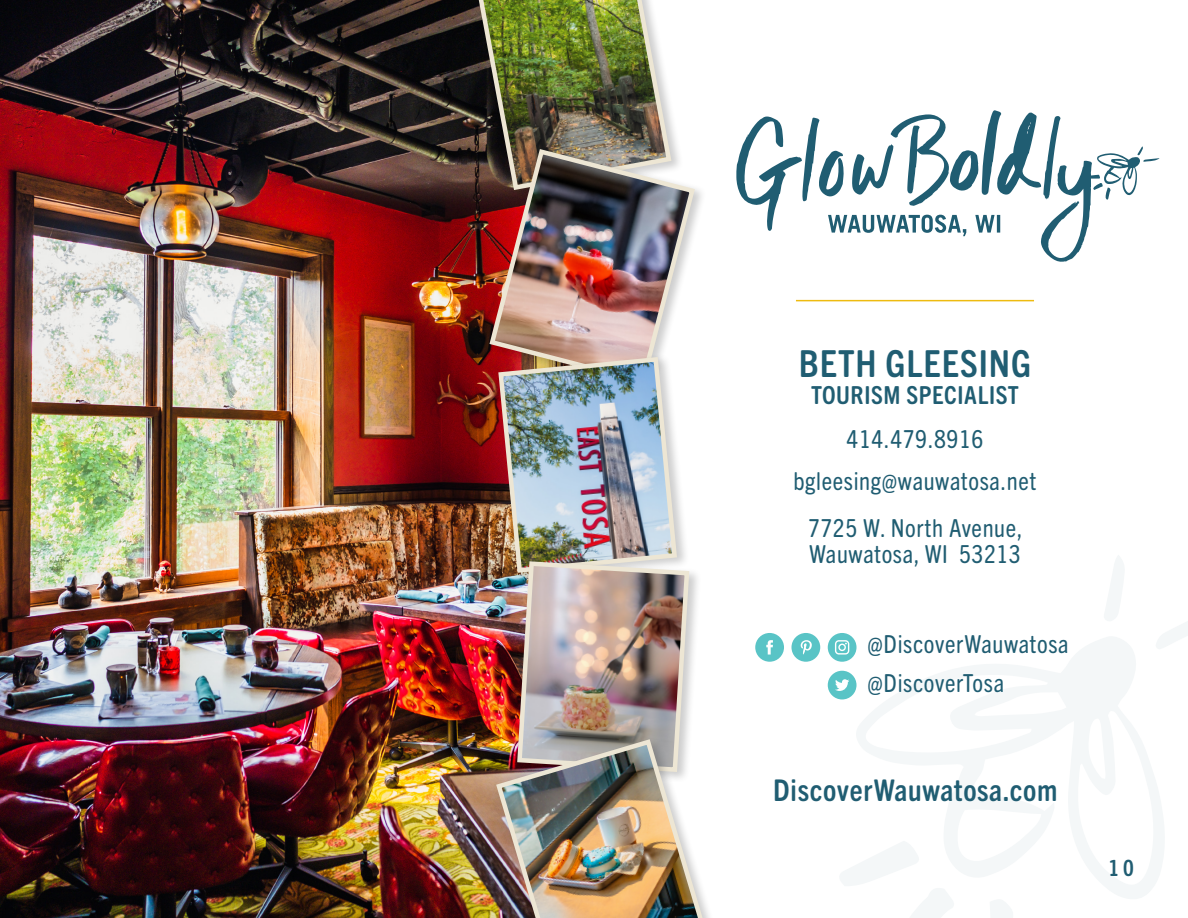
<style>
.page{position:relative;width:1188px;height:918px;background:#fff}
.page>*{position:absolute;margin:0;border:0;box-sizing:border-box;transform-origin:0 0}
.t1{font:700 condensed 37.35px "Trade Gothic Next SR Pro";letter-spacing:.025em;color:#205d72}
.t2{font:700 condensed 30px "Trade Gothic Next SR Pro";letter-spacing:.025em;color:#205d72}
.t3{font:condensed 24.9px/25.5px "Trade Gothic Next SR Pro";letter-spacing:.025em;color:#205d72}
.t4{font:700 condensed 24.9px "Trade Gothic Next SR Pro";letter-spacing:.025em;color:#205d72}
.t5{font:700 condensed 22.5px "Trade Gothic Next SR Pro";color:#205d72}
</style>
<div class="page">
<svg style="left:856px;top:637px;width:308px;height:262px"></svg>
<svg style="left:1155px;top:621px;width:33px;height:29px"></svg>
<svg style="left:1104px;top:555px;width:20px;height:66px"></svg>
<svg style="left:990px;top:898px;width:28px;height:20px"></svg>
<svg style="left:840px;top:841px;width:115px;height:77px"></svg>
<svg style="left:736px;top:110px;width:424px;height:152px"></svg>
<img style="left:0;top:0;width:493px;height:918px">
<hr style="left:796px;top:300px;width:238px;height:1px;background:#eebb10">
<div style="left:476px;top:0;width:208px;height:201px;background:#000;opacity:.2"></div>
<img style="left:475px;top:0;width:199px;height:193px">
<div style="left:488px;top:146px;width:220px;height:248px;background:#fff"></div>
<img style="left:487px;top:146px;width:211px;height:241px">
<img style="left:493px;top:355px;width:217px;height:563px">
<svg style="left:828px;top:671px;width:29px;height:28px"></svg>
<svg style="left:755px;top:633px;width:29px;height:29px"></svg>
<svg style="left:791px;top:633px;width:29px;height:29px"></svg>
<svg style="left:828px;top:633px;width:29px;height:29px"></svg>
<p class="t1" style="left:799px;top:338px;width:234px">BETH GLEESING</p>
<p class="t4" style="left:811px;top:378px;width:209px">TOURISM SPECIALIST</p>
<p class="t3" style="left:847px;top:425px;width:138px">414.479.8916</p>
<p class="t3" style="left:794px;top:467px;width:244px">bgleesing@wauwatosa.net</p>
<p class="t3" style="left:808px;top:514px;width:216px">7725 W. North Avenue,<br>Wauwatosa, WI 53213</p>
<p class="t3" style="left:867px;top:630px;width:203px">@DiscoverWauwatosa</p>
<p class="t3" style="left:867px;top:669px;width:138px">@DiscoverTosa</p>
<p class="t2" style="left:773px;top:770px;width:286px">DiscoverWauwatosa.com</p>
<p class="t5" style="left:1109px;top:852px;width:27px">10</p>
</div>
